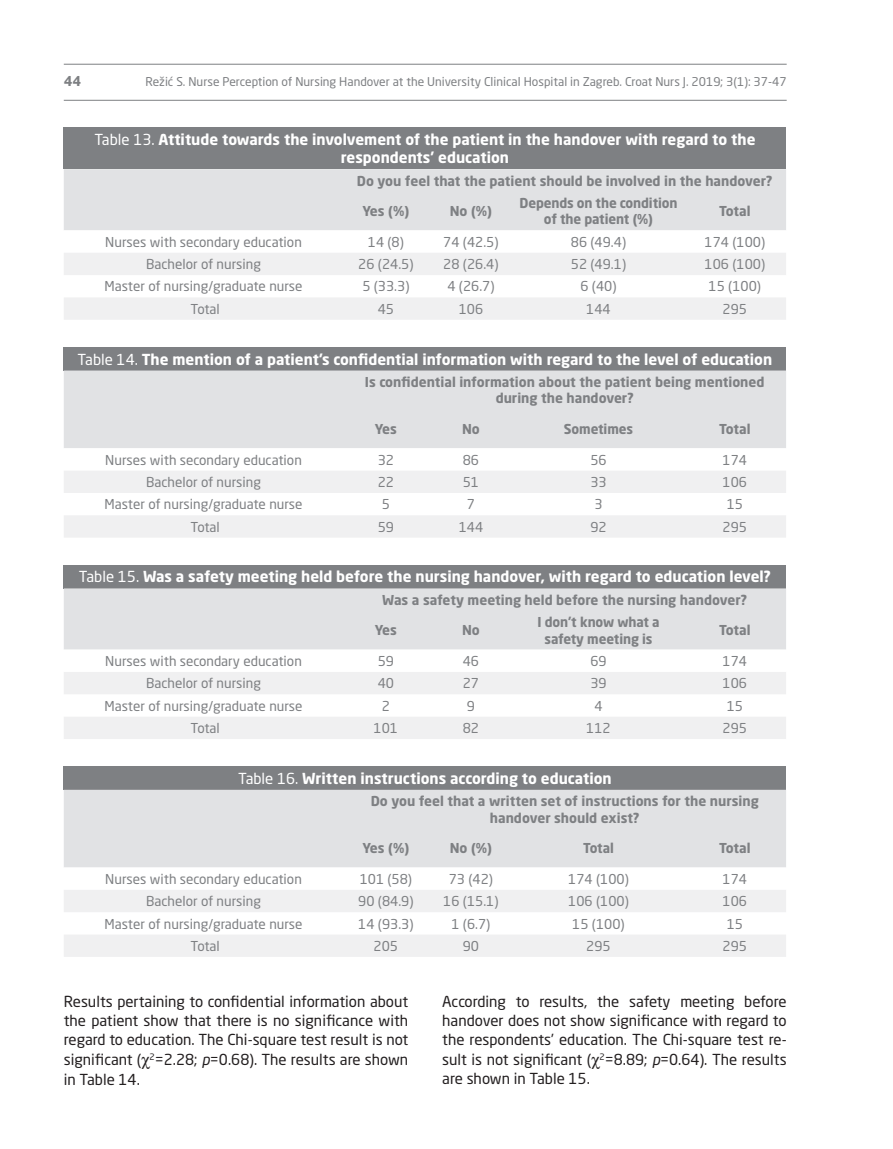
<style>
.page{position:relative;width:893px;height:1149px;background:#fff}
.page>*{position:absolute;margin:0;border:0;box-sizing:border-box;transform-origin:0 0}
.text-en{font:15px/19.5px "Neo Sans";color:#231f20;text-align:justify}
.tablica_naslov{font:700 15px/18px "Neo Sans";color:#fff;text-align:center}
.tablica{font:13.5px "Neo Sans";color:#7e8083}
.tablica-podnaslov{font:700 13.5px/16.5px "Neo Sans";color:#7e8083;text-align:center}
.t1{font:12px "Neo Sans";color:#7e8083}
.s1{font-weight:400}
.s2{font-family:"Times New Roman";font-size:18px}
.s3{font-style:italic}
</style>
<div class="page">
<hr style="left:64px;top:64px;width:723px;height:1px;background:#7e8083">
<hr style="left:64px;top:100px;width:723px;height:1px;background:#7e8083">
<div style="left:64px;top:128px;width:722px;height:41px;background:#7e8083"></div>
<div style="left:64px;top:169px;width:722px;height:61px;background:#e1e2e4"></div>
<svg style="left:64px;top:253px;width:722px;height:66px;fill:#f0f0f1"></svg>
<div style="left:64px;top:347px;width:722px;height:23px;background:#7e8083"></div>
<div style="left:64px;top:370px;width:722px;height:78px;background:#e1e2e4"></div>
<svg style="left:64px;top:471px;width:722px;height:66px;fill:#f0f0f1"></svg>
<div style="left:64px;top:564px;width:722px;height:24px;background:#7e8083"></div>
<div style="left:64px;top:588px;width:722px;height:61px;background:#e1e2e4"></div>
<svg style="left:64px;top:649px;width:722px;height:1px"></svg>
<svg style="left:64px;top:672px;width:722px;height:66px;fill:#f0f0f1"></svg>
<div style="left:64px;top:766px;width:722px;height:23px;background:#7e8083"></div>
<div style="left:64px;top:789px;width:722px;height:78px;background:#e1e2e4"></div>
<svg style="left:64px;top:890px;width:722px;height:66px;fill:#f0f0f1"></svg>
<p class="tablica-podnaslov" style="left:64px;top:72px;width:19px">44</p>
<p class="t1" style="left:145px;top:74px;width:643px">Režić S. Nurse Perception of Nursing Handover at the University Clinical Hospital in Zagreb. Croat Nurs J. 2019; 3(1): 37-47</p>
<p class="tablica_naslov" style="left:94px;top:130px;width:663px"><span class="s1">Table 13.</span> Attitude towards the involvement of the patient in the handover with regard to the respondents’ education</p>
<p class="tablica-podnaslov" style="left:357px;top:172px;width:417px">Do you feel that the patient should be involved in the handover?</p>
<p class="tablica-podnaslov" style="left:362px;top:202px;width:48px">Yes (%)</p>
<p class="tablica-podnaslov" style="left:450px;top:202px;width:44px">No (%)</p>
<p class="tablica-podnaslov" style="left:519px;top:194px;width:160px">Depends on the condition of the patient (%)</p>
<p class="tablica-podnaslov" style="left:719px;top:202px;width:33px">Total</p>
<p class="tablica" style="left:105px;top:233px;width:198px">Nurses with secondary education</p>
<p class="tablica" style="left:368px;top:233px;width:38px">14 (8)</p>
<p class="tablica" style="left:443px;top:233px;width:57px">74 (42.5)</p>
<p class="tablica" style="left:571px;top:233px;width:57px">86 (49.4)</p>
<p class="tablica" style="left:704px;top:233px;width:62px">174 (100)</p>
<p class="tablica" style="left:146px;top:256px;width:116px">Bachelor of nursing</p>
<p class="tablica" style="left:358px;top:256px;width:57px">26 (24.5)</p>
<p class="tablica" style="left:443px;top:256px;width:57px">28 (26.4)</p>
<p class="tablica" style="left:571px;top:256px;width:57px">52 (49.1)</p>
<p class="tablica" style="left:704px;top:256px;width:62px">106 (100)</p>
<p class="tablica" style="left:105px;top:278px;width:200px">Master of nursing/graduate nurse</p>
<p class="tablica" style="left:362px;top:278px;width:49px">5 (33.3)</p>
<p class="tablica" style="left:447px;top:278px;width:49px">4 (26.7)</p>
<p class="tablica" style="left:580px;top:278px;width:38px">6 (40)</p>
<p class="tablica" style="left:709px;top:278px;width:54px">15 (100)</p>
<p class="tablica" style="left:191px;top:300px;width:31px">Total</p>
<p class="tablica" style="left:378px;top:300px;width:18px">45</p>
<p class="tablica" style="left:459px;top:300px;width:26px">106</p>
<p class="tablica" style="left:586px;top:300px;width:26px">144</p>
<p class="tablica" style="left:723px;top:300px;width:26px">295</p>
<p class="tablica_naslov" style="left:78px;top:349px;width:696px"><span class="s1">Table 14.</span> The mention of a patient’s confidential information with regard to the level of education</p>
<p class="tablica-podnaslov" style="left:365px;top:373px;width:401px">Is confidential information about the patient being mentioned during the handover?</p>
<p class="tablica-podnaslov" style="left:375px;top:420px;width:24px">Yes</p>
<p class="tablica-podnaslov" style="left:462px;top:420px;width:19px">No</p>
<p class="tablica-podnaslov" style="left:564px;top:420px;width:71px">Sometimes</p>
<p class="tablica-podnaslov" style="left:719px;top:420px;width:33px">Total</p>
<p class="tablica" style="left:105px;top:451px;width:198px">Nurses with secondary education</p>
<p class="tablica" style="left:378px;top:451px;width:18px">32</p>
<p class="tablica" style="left:463px;top:451px;width:18px">86</p>
<p class="tablica" style="left:590px;top:451px;width:18px">56</p>
<p class="tablica" style="left:723px;top:451px;width:26px">174</p>
<p class="tablica" style="left:146px;top:473px;width:116px">Bachelor of nursing</p>
<p class="tablica" style="left:378px;top:473px;width:18px">22</p>
<p class="tablica" style="left:463px;top:473px;width:18px">51</p>
<p class="tablica" style="left:590px;top:473px;width:18px">33</p>
<p class="tablica" style="left:723px;top:473px;width:26px">106</p>
<p class="tablica" style="left:105px;top:496px;width:200px">Master of nursing/graduate nurse</p>
<p class="tablica" style="left:382px;top:496px;width:10px">5</p>
<p class="tablica" style="left:467px;top:496px;width:10px">7</p>
<p class="tablica" style="left:594px;top:496px;width:10px">3</p>
<p class="tablica" style="left:727px;top:496px;width:18px">15</p>
<p class="tablica" style="left:191px;top:518px;width:31px">Total</p>
<p class="tablica" style="left:378px;top:518px;width:18px">59</p>
<p class="tablica" style="left:459px;top:518px;width:26px">144</p>
<p class="tablica" style="left:590px;top:518px;width:18px">92</p>
<p class="tablica" style="left:723px;top:518px;width:26px">295</p>
<p class="tablica_naslov" style="left:79px;top:567px;width:694px"><span class="s1">Table 15.</span> Was a safety meeting held before the nursing handover, with regard to education level?</p>
<p class="tablica-podnaslov" style="left:382px;top:591px;width:366px">Was a safety meeting held before the nursing handover?</p>
<p class="tablica-podnaslov" style="left:375px;top:621px;width:24px">Yes</p>
<p class="tablica-podnaslov" style="left:462px;top:621px;width:19px">No</p>
<p class="tablica-podnaslov" style="left:537px;top:613px;width:124px">I don’t know what a safety meeting is</p>
<p class="tablica-podnaslov" style="left:719px;top:621px;width:33px">Total</p>
<p class="tablica" style="left:105px;top:652px;width:198px">Nurses with secondary education</p>
<p class="tablica" style="left:378px;top:652px;width:18px">59</p>
<p class="tablica" style="left:463px;top:652px;width:18px">46</p>
<p class="tablica" style="left:590px;top:652px;width:18px">69</p>
<p class="tablica" style="left:723px;top:652px;width:26px">174</p>
<p class="tablica" style="left:146px;top:675px;width:116px">Bachelor of nursing</p>
<p class="tablica" style="left:378px;top:675px;width:18px">40</p>
<p class="tablica" style="left:463px;top:675px;width:18px">27</p>
<p class="tablica" style="left:590px;top:675px;width:18px">39</p>
<p class="tablica" style="left:723px;top:675px;width:26px">106</p>
<p class="tablica" style="left:105px;top:697px;width:200px">Master of nursing/graduate nurse</p>
<p class="tablica" style="left:382px;top:697px;width:10px">2</p>
<p class="tablica" style="left:467px;top:697px;width:10px">9</p>
<p class="tablica" style="left:594px;top:697px;width:10px">4</p>
<p class="tablica" style="left:727px;top:697px;width:18px">15</p>
<p class="tablica" style="left:191px;top:719px;width:31px">Total</p>
<p class="tablica" style="left:374px;top:719px;width:26px">101</p>
<p class="tablica" style="left:463px;top:719px;width:18px">82</p>
<p class="tablica" style="left:586px;top:719px;width:26px">112</p>
<p class="tablica" style="left:723px;top:719px;width:26px">295</p>
<p class="tablica_naslov" style="left:238px;top:768px;width:375px"><span class="s1">Table 16.</span> Written instructions according to education</p>
<p class="tablica-podnaslov" style="left:371px;top:792px;width:390px">Do you feel that a written set of instructions for the nursing handover should exist?</p>
<p class="tablica-podnaslov" style="left:362px;top:839px;width:48px">Yes (%)</p>
<p class="tablica-podnaslov" style="left:450px;top:839px;width:44px">No (%)</p>
<p class="tablica-podnaslov" style="left:583px;top:839px;width:32px">Total</p>
<p class="tablica-podnaslov" style="left:719px;top:839px;width:33px">Total</p>
<p class="tablica" style="left:105px;top:870px;width:198px">Nurses with secondary education</p>
<p class="tablica" style="left:360px;top:870px;width:54px">101 (58)</p>
<p class="tablica" style="left:449px;top:870px;width:46px">73 (42)</p>
<p class="tablica" style="left:568px;top:870px;width:62px">174 (100)</p>
<p class="tablica" style="left:723px;top:870px;width:26px">174</p>
<p class="tablica" style="left:146px;top:892px;width:116px">Bachelor of nursing</p>
<p class="tablica" style="left:358px;top:892px;width:57px">90 (84.9)</p>
<p class="tablica" style="left:443px;top:892px;width:57px">16 (15.1)</p>
<p class="tablica" style="left:568px;top:892px;width:62px">106 (100)</p>
<p class="tablica" style="left:723px;top:892px;width:26px">106</p>
<p class="tablica" style="left:105px;top:915px;width:200px">Master of nursing/graduate nurse</p>
<p class="tablica" style="left:358px;top:915px;width:57px">14 (93.3)</p>
<p class="tablica" style="left:451px;top:915px;width:40px">1 (6.7)</p>
<p class="tablica" style="left:572px;top:915px;width:54px">15 (100)</p>
<p class="tablica" style="left:727px;top:915px;width:18px">15</p>
<p class="tablica" style="left:191px;top:937px;width:31px">Total</p>
<p class="tablica" style="left:374px;top:937px;width:26px">205</p>
<p class="tablica" style="left:463px;top:937px;width:18px">90</p>
<p class="tablica" style="left:586px;top:937px;width:26px">295</p>
<p class="tablica" style="left:723px;top:937px;width:26px">295</p>
<p class="text-en" style="left:64px;top:990px;width:346px">Results pertaining to confidential information about the patient show that there is no significance with regard to education. The Chi-square test result is not significant (<span class="s2">χ</span><sup>2</sup>=2.28; <span class="s3">p</span>=0.68). The results are shown in Table 14.</p>
<p class="text-en" style="left:442px;top:990px;width:346px">According to results, the safety meeting before handover does not show significance with regard to the respondents’ education. The Chi-square test re&shy;sult is not significant (<span class="s2">χ</span><sup>2</sup>=8.89; <span class="s3">p</span>=0.64). The results are shown in Table 15.</p>
</div>
